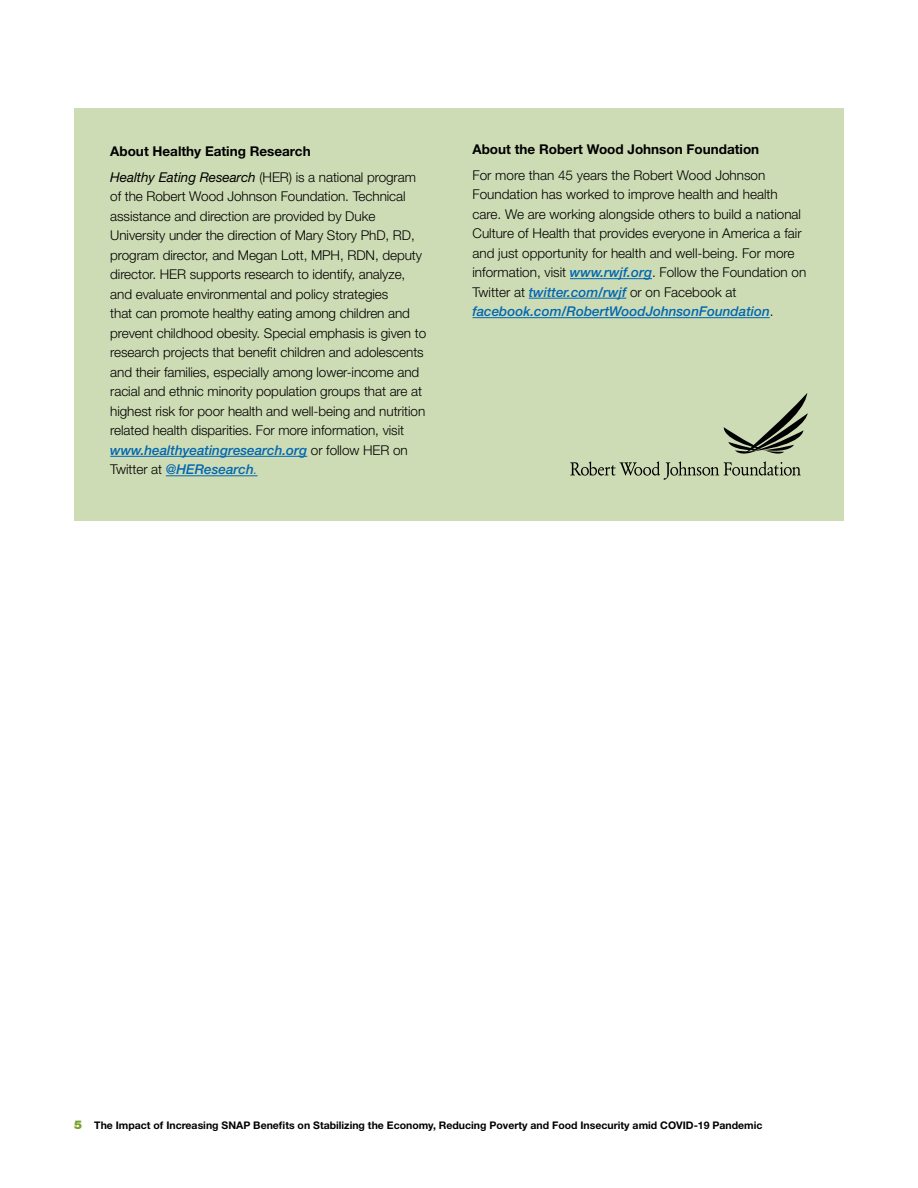
<style>
.page{position:relative;width:918px;height:1188px;background:#fff}
.page>*{position:absolute;margin:0;border:0;box-sizing:border-box;transform-origin:0 0}
.About_Text{font:300 13.5px/19.5px "Helvetica Neue LT Std";letter-spacing:-.005em;color:#000}
.Subhead_3{font:700 13.5px "Helvetica Neue LT Std";color:#000}
.t1{font:700 10.5px "Helvetica Neue LT Std";color:#000}
.s1{font-weight:400;font-style:italic}
.s2{font-weight:500;font-style:italic;color:#0067b1}
.s3{font-style:italic;color:#0067b1}
.s4{font-weight:900;font-size:12px;color:#78a22f}
</style>
<div class="page">
<div style="left:74px;top:108px;width:770px;height:412px;background:#cedcb5"></div>
<hr style="left:110px;top:456px;width:197px;height:1px;background:#0067b1">
<hr style="left:166px;top:476px;width:92px;height:1px;background:#0067b1">
<hr style="left:570px;top:278px;width:82px;height:1px;background:#0067b1">
<hr style="left:529px;top:298px;width:97px;height:1px;background:#0067b1">
<hr style="left:472px;top:317px;width:298px;height:1px;background:#0067b1">
<svg style="left:570px;top:393px;width:238px;height:87px"></svg>
<p class="Subhead_3" style="left:110px;top:143px;width:202px">About Healthy Eating Research</p>
<p class="About_Text" style="left:110px;top:167px;width:317px"><span class="s1">Healthy Eating Research</span> (HER) is a national program of the Robert Wood Johnson Foundation. Technical assistance and direction are provided by Duke University under the direction of Mary Story PhD, RD, program director, and Megan Lott, MPH, RDN, deputy director. HER supports research to identify, analyze, and evaluate environmental and policy strategies<br>that can promote healthy eating among children and prevent childhood obesity. Special emphasis is given to research projects that benefit children and adolescents and their families, especially among lower-income and racial and ethnic minority population groups that are at highest risk for poor health and well-being and nutrition related health disparities. For more information, visit <span class="s2">www.healthyeatingresearch.org</span> or follow HER on Twitter at <span class="s2">@HEResearch</span><span class="s3">.</span></p>
<p class="Subhead_3" style="left:472px;top:140px;width:288px">About the Robert Wood Johnson Foundation</p>
<p class="About_Text" style="left:472px;top:165px;width:335px">For more than 45 years the Robert Wood Johnson Foundation has worked to improve health and health care. We are working alongside others to build a national Culture of Health that provides everyone in America a fair and just opportunity for health and well-being. For more information, visit <span class="s2">www.rwjf.org</span>. Follow the Foundation on Twitter at <span class="s2">twitter.com/rwjf</span> or on Facebook at <span class="s2">facebook.com/RobertWoodJohnsonFoundation</span>.</p>
<p class="t1" style="left:74px;top:1119px;width:690px"><span class="s4">5</span> The Impact of Increasing SNAP Benefits on Stabilizing the Economy, Reducing Poverty and Food Insecurity amid COVID-19 Pandemic</p>
</div>
